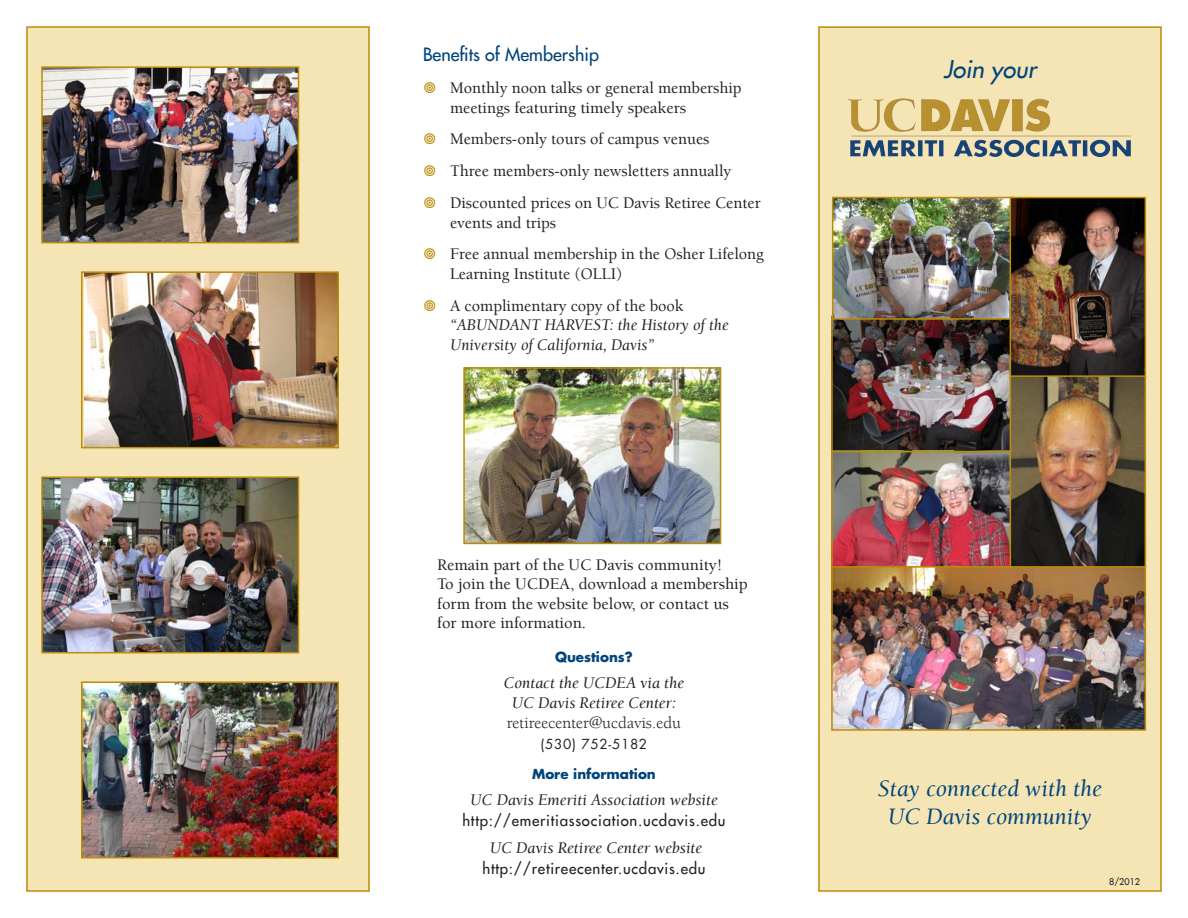
<style>
.page{position:relative;width:1188px;height:918px;background:#fff}
.page>*{position:absolute;margin:0;border:0;box-sizing:border-box;transform-origin:0 0}
.subhead{font:italic 500 24px/28.8px "Berkeley UC Davis";color:#00447b;text-align:center}
.subhead-2{font:italic 500 24px "Futura UC Davis";color:#00447b}
.Heading_2{font:500 18px "Futura UC Davis";color:#00447b}
.Bullets_column_1{font:500 16.5px/19.8px "Berkeley UC Davis";color:#231f20}
.Bullets_column_1-2{font:italic 500 16.5px/19.8px "Berkeley UC Davis";color:#231f20}
.Body_Text{font:500 16.5px/19.5px "Berkeley UC Davis";color:#231f20}
.t1{font:16.5px "Berkeley UC Davis";color:#231f20}
.web_address{font:500 15px "Futura UC Davis";letter-spacing:.05em;color:#231f20}
.subhead-3{font:700 13.5px "Futura UC Davis";color:#00447b}
.t2{font:13.5px "Futura UC Davis";letter-spacing:.05em;color:#231f20}
.t3{font:500 9px "Futura UC Davis";color:#231f20}
.s1{font-style:normal}
</style>
<div class="page">
<div style="left:26px;top:26px;width:344px;height:866px;background:#f5e4b4;border:2px solid #bb8c07"></div>
<div style="left:818px;top:26px;width:344px;height:866px;background:#f5e4b4;border:2px solid #bb8c07"></div>
<img style="left:847px;top:98px;width:285px;height:59px">
<img style="left:44px;top:479px;width:252px;height:171px">
<div style="left:41px;top:476px;width:258px;height:177px;border:2px solid #bb8c07"></div>
<img style="left:834px;top:568px;width:309px;height:160px">
<div style="left:831px;top:535px;width:315px;height:196px;border:2px solid #bb8c07"></div>
<img style="left:834px;top:452px;width:176px;height:113px">
<div style="left:831px;top:445px;width:182px;height:123px;border:2px solid #bb8c07"></div>
<img style="left:834px;top:320px;width:176px;height:129px">
<div style="left:831px;top:315px;width:182px;height:137px;border:2px solid #bb8c07"></div>
<img style="left:835px;top:200px;width:175px;height:117px">
<div style="left:832px;top:197px;width:182px;height:123px;border:2px solid #bb8c07"></div>
<img style="left:44px;top:69px;width:252px;height:171px">
<div style="left:41px;top:66px;width:258px;height:177px;border:2px solid #bb8c07"></div>
<img style="left:466px;top:370px;width:252px;height:171px">
<div style="left:463px;top:367px;width:258px;height:177px;border:2px solid #bb8c07"></div>
<img style="left:1013px;top:200px;width:130px;height:175px">
<div style="left:1010px;top:197px;width:136px;height:181px;border:2px solid #bb8c07"></div>
<img style="left:1013px;top:378px;width:130px;height:187px">
<div style="left:1010px;top:375px;width:136px;height:193px;border:2px solid #bb8c07"></div>
<img style="left:84px;top:274px;width:252px;height:171px">
<div style="left:81px;top:271px;width:258px;height:177px;border:2px solid #bb8c07"></div>
<img style="left:84px;top:684px;width:252px;height:171px">
<div style="left:81px;top:681px;width:258px;height:177px;border:2px solid #bb8c07"></div>
<p class="Heading_2" style="left:423px;top:43px;width:178px">Benefits of Membership</p>
<p class="Bullets_column_1" style="left:450px;top:78px;width:293px">Monthly noon talks or general membership meetings featuring timely speakers</p>
<p class="Bullets_column_1" style="left:450px;top:129px;width:261px">Members-only tours of campus venues</p>
<p class="Bullets_column_1" style="left:450px;top:161px;width:283px">Three members-only newsletters annually</p>
<p class="Bullets_column_1" style="left:450px;top:192px;width:312px">Discounted prices on UC Davis Retiree Center events and trips</p>
<p class="Bullets_column_1" style="left:450px;top:244px;width:316px">Free annual membership in the Osher Lifelong<br>Learning Institute (OLLI)</p>
<p class="Bullets_column_1-2" style="left:450px;top:295px;width:280px"><span class="s1">A complimentary copy of the book </span>“ABUNDANT HARVEST: the History of the<br>University of California, Davis”</p>
<p class="Body_Text" style="left:437px;top:555px;width:312px">Remain part of the UC Davis community!<br>To join the UCDEA, download a membership form from the website below, or contact us for more information.</p>
<p class="subhead-3" style="left:555px;top:648px;width:79px">Questions?</p>
<p class="Bullets_column_1-2" style="left:504px;top:673px;width:182px">Contact the UCDEA via the</p>
<p class="Bullets_column_1-2" style="left:512px;top:693px;width:166px">UC Davis Retiree Center:</p>
<p class="t1" style="left:507px;top:713px;width:176px">retireecenter@ucdavis.edu</p>
<p class="t2" style="left:541px;top:735px;width:108px">(530) 752-5182</p>
<p class="subhead-3" style="left:532px;top:765px;width:125px">More information</p>
<p class="Bullets_column_1-2" style="left:470px;top:790px;width:249px">UC Davis Emeriti Association website</p>
<p class="web_address" style="left:462px;top:811px;width:265px">http://emeritiassociation.ucdavis.edu</p>
<p class="Bullets_column_1-2" style="left:490px;top:838px;width:214px">UC Davis Retiree Center website</p>
<p class="web_address" style="left:482px;top:859px;width:225px">http://retireecenter.ucdavis.edu</p>
<p class="subhead-2" style="left:944px;top:54px;width:94px">Join your</p>
<p class="subhead" style="left:878px;top:773px;width:226px">Stay connected with the<br>UC Davis community</p>
<p class="t3" style="left:1109px;top:876px;width:32px">8/2012</p>
</div>
